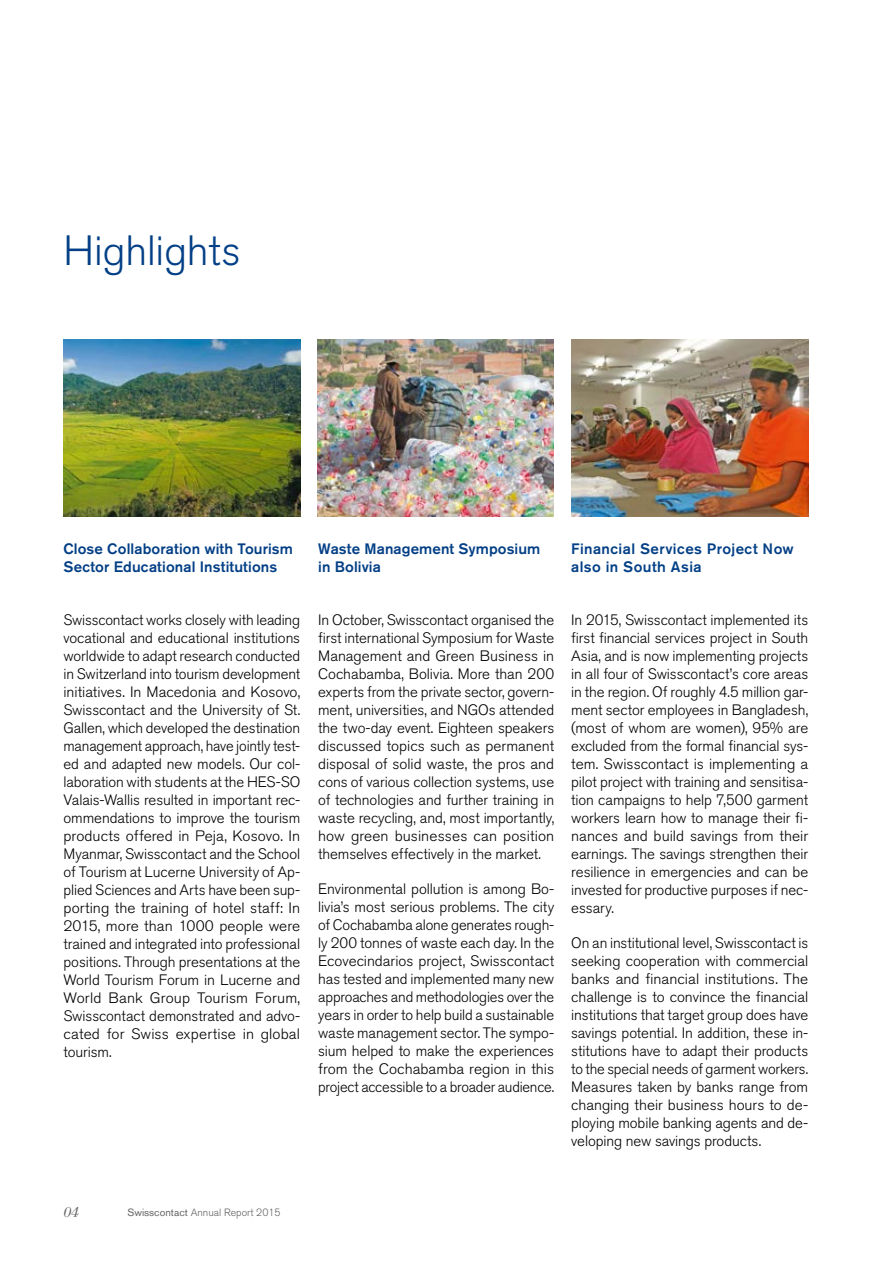
<style>
.page{position:relative;width:893px;height:1263px;background:#fff}
.page>*{position:absolute;margin:0;border:0;box-sizing:border-box;transform-origin:0 0}
.t1{font:300 42px "Akzidenz Grotesk BQ";letter-spacing:-.005em;color:#033f86}
.t2{font:italic 15.3px "Bodoni";color:#646363}
.t3{font:300 15px/18px "Akzidenz Grotesk BQ";letter-spacing:-.005em;color:#000;text-align:justify}
.t4{font:500 15px/18px "Akzidenz Grotesk BQ";letter-spacing:.01em;color:#033f86}
.t5{font:500 15px/18px "Akzidenz Grotesk BQ";letter-spacing:.03em;color:#033f86}
.t6{font:300 10.5px "Akzidenz Grotesk BQ";color:#646363}
.s1{font-weight:400}
</style>
<div class="page">
<img style="left:571px;top:339px;width:237px;height:177px">
<img style="left:64px;top:339px;width:236px;height:177px">
<img style="left:317px;top:339px;width:236px;height:177px">
<h1 class="t1" style="left:64px;top:227px;width:179px">Highlights</h1>
<p class="t4" style="left:64px;top:539px;width:231px">Close Collaboration with Tourism<br>Sector Educational Institutions</p>
<p class="t3" style="left:64px;top:611px;width:238px">Swisscontact works closely with leading vocational and educational institutions worldwide to adapt research conducted in Switzerland into tourism development initiatives. In Macedonia and Kosovo, Swisscontact and the University of St.<br>Gallen, which developed the destination management approach, have jointly test&shy;ed and adapted new models. Our col&shy;laboration with students at the HES-SO Valais-Wallis resulted in important rec&shy;ommendations to improve the tourism products offered in Peja, Kosovo. In Myanmar, Swisscontact and the School of Tourism at Lucerne University of Ap&shy;plied Sciences and Arts have been sup&shy;porting the training of hotel staff: In 2015, more than 1000 people were trained and integrated into professional positions. Through presentations at the World Tourism Forum in Lucerne and World Bank Group Tourism Forum, Swisscontact demonstrated and advo&shy;cated for Swiss expertise in global tourism.</p>
<p class="t4" style="left:318px;top:539px;width:224px">Waste Management Symposium in Bolivia</p>
<p class="t3" style="left:318px;top:611px;width:238px">In October, Swisscontact organised the first international Symposium for Waste Management and Green Business in Cochabamba, Bolivia. More than 200 experts from the private sector, govern&shy;ment, universities, and NGOs attended the two-day event. Eighteen speakers discussed topics such as permanent disposal of solid waste, the pros and cons of various collection systems, use of technologies and further training in waste recycling, and, most importantly, how green businesses can position themselves effectively in the market.</p>
<p class="t3" style="left:318px;top:880px;width:238px">Environmental pollution is among Bo&shy;livia’s most serious problems. The city of Cochabamba alone generates rough&shy;ly 200 tonnes of waste each day. In the Ecovecindarios project, Swisscontact has tested and implemented many new approaches and methodologies over the years in order to help build a sustainable waste management sector. The sympo&shy;sium helped to make the experiences from the Cochabamba region in this project accessible to a broader audience.</p>
<p class="t5" style="left:571px;top:539px;width:224px">Financial Services Project Now also in South Asia</p>
<p class="t3" style="left:571px;top:611px;width:239px">In 2015, Swisscontact implemented its first financial services project in South Asia, and is now implementing projects in all four of Swisscontact’s core areas in the region. Of roughly 4.5 million gar&shy;ment sector employees in Bangladesh, (most of whom are women), 95% are excluded from the formal financial sys&shy;tem. Swisscontact is implementing a pilot project with training and sensitisa&shy;tion campaigns to help 7,500 garment workers learn how to manage their fi&shy;nances and build savings from their earnings. The savings strengthen their resilience in emergencies and can be invested for productive purposes if nec&shy;essary.</p>
<p class="t3" style="left:571px;top:934px;width:238px">On an institutional level, Swisscontact is seeking cooperation with commercial banks and financial institutions. The challenge is to convince the financial institutions that target group does have savings potential. In addition, these in&shy;stitutions have to adapt their products to the special needs of garment workers.<br>Measures taken by banks range from changing their business hours to de&shy;ploying mobile banking agents and de&shy;veloping new savings products.</p>
<p class="t2" style="left:64px;top:1203px;width:17px">04</p>
<p class="t6" style="left:127px;top:1206px;width:155px"><span class="s1">Swisscontact</span> Annual Report 2015</p>
</div>
